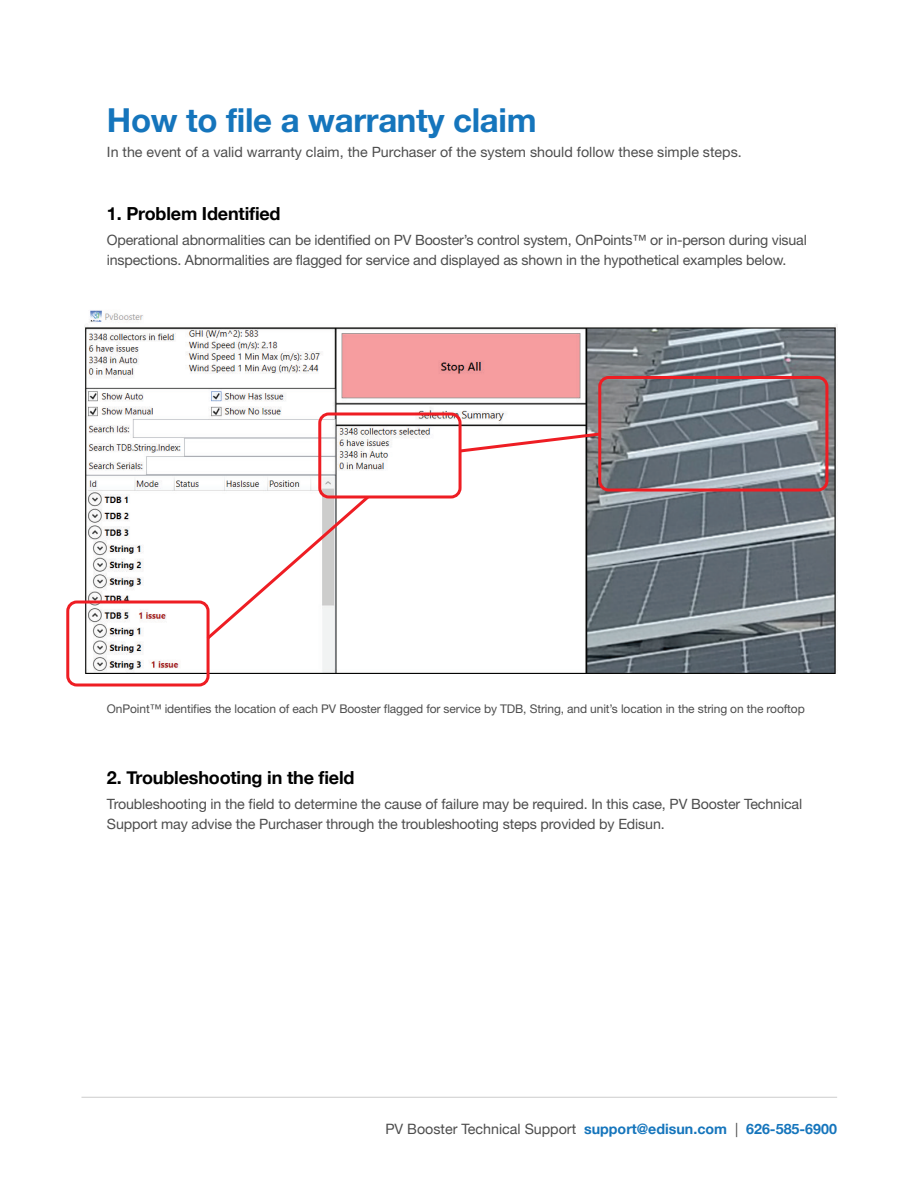
<style>
.page{position:relative;width:918px;height:1188px;background:#fff}
.page>*{position:absolute;margin:0;border:0;box-sizing:border-box;transform-origin:0 0}
.t1{font:700 33px "Helvetica Neue";letter-spacing:-.01em;color:#1575bc}
.t2{font:700 18px "Helvetica Neue";letter-spacing:-.01em;color:#000}
.t3{font:14.25px/19.5px "Helvetica Neue";letter-spacing:-.01em;color:#4d4d4d}
.t4{font:700 14.25px "Helvetica Neue";color:#1575bc}
.t5{font:12px "Helvetica Neue";letter-spacing:-.01em;color:#4d4d4d}
.s1{font-weight:400;color:#4d4d4d}
</style>
<div class="page">
<hr style="left:81px;top:1097px;width:756px;height:1px;background:#ccc">
<img style="left:84px;top:310px;width:754px;height:364px">
<div style="left:66px;top:601px;width:144px;height:86px;border:3px solid #ee1d23;border-radius:9px"></div>
<div style="left:318px;top:412px;width:144px;height:86px;border:3px solid #ee1d23;border-radius:9px"></div>
<div style="left:598px;top:376px;width:230px;height:116px;border:3px solid #ee1d23;border-radius:9px"></div>
<svg style="left:204px;top:493px;width:168px;height:149px"></svg>
<svg style="left:457px;top:431px;width:146px;height:23px"></svg>
<h1 class="t1" style="left:107px;top:94px;width:431px">How to file a warranty claim</h1>
<p class="t3" style="left:107px;top:142px;width:636px">In the event of a valid warranty claim, the Purchaser of the system should follow these simple steps.</p>
<p class="t2" style="left:107px;top:199px;width:175px">1. Problem Identified</p>
<p class="t3" style="left:107px;top:230px;width:701px">Operational abnormalities can be identified on PV Booster’s control system, OnPoints™ or in-person during visual inspections. Abnormalities are flagged for service and displayed as shown in the hypothetical examples below.</p>
<p class="t5" style="left:107px;top:702px;width:699px">OnPoint™ identifies the location of each PV Booster flagged for service by TDB, String, and unit’s location in the string on the rooftop</p>
<p class="t2" style="left:107px;top:763px;width:249px">2. Troubleshooting in the field</p>
<p class="t3" style="left:107px;top:794px;width:697px">Troubleshooting in the field to determine the cause of failure may be required. In this case, PV Booster Technical<br>Support may advise the Purchaser through the troubleshooting steps provided by Edisun.</p>
<p class="t4" style="left:385px;top:1118px;width:453px"><span class="s1">PV Booster Technical Support</span> support@edisun.com <span class="s1">|</span> 626-585-6900</p>
</div>
